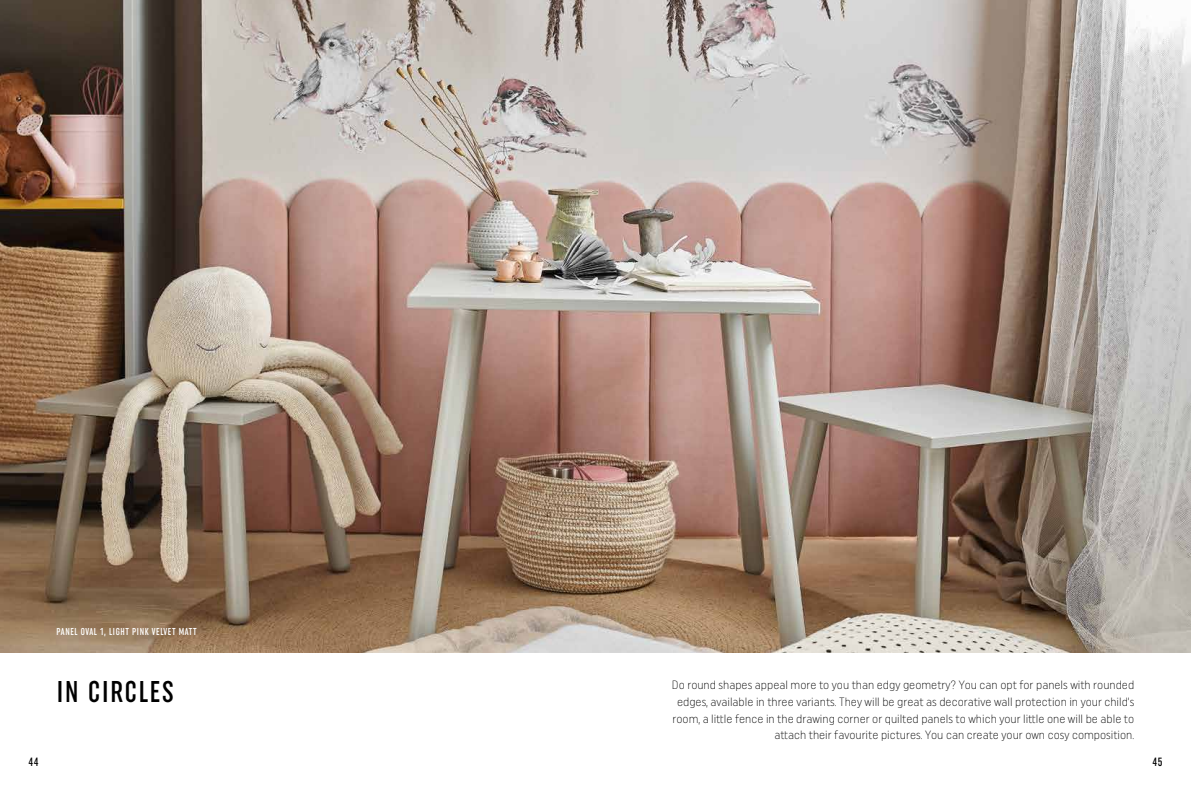
<style>
.page{position:relative;width:1191px;height:794px;background:#fff}
.page>*{position:absolute;margin:0;border:0;box-sizing:border-box;transform-origin:0 0}
.t1{font:500 30px "Uniform Extra Cond";letter-spacing:.06em;color:#000}
.t2{font:300 12px/16.8px "Uniform Condensed";color:#000;text-align:right}
.t3{font:500 12px "Uniform Extra Cond";color:#000}
.t4{font:500 10px "Uniform Extra Cond";letter-spacing:.06em;color:#fff}
</style>
<div class="page">
<img style="left:0;top:0;width:1191px;height:652px">
<p class="t4" style="left:57px;top:626px;width:142px">PANEL OVAL 1, LIGHT PINK VELVET MATT</p>
<h1 class="t1" style="left:57px;top:673px;width:118px">IN CIRCLES</h1>
<p class="t2" style="left:672px;top:676px;width:464px">Do round shapes appeal more to you than edgy geometry? You can opt for panels with rounded edges, available in three variants. They will be great as decorative wall protection in your child’s room, a little fence in the drawing corner or quilted panels to which your little one will be able to attach their favourite pictures. You can create your own cosy composition.</p>
<p class="t3" style="left:28px;top:754px;width:12px">44</p>
<p class="t3" style="left:1152px;top:754px;width:12px">45</p>
</div>
